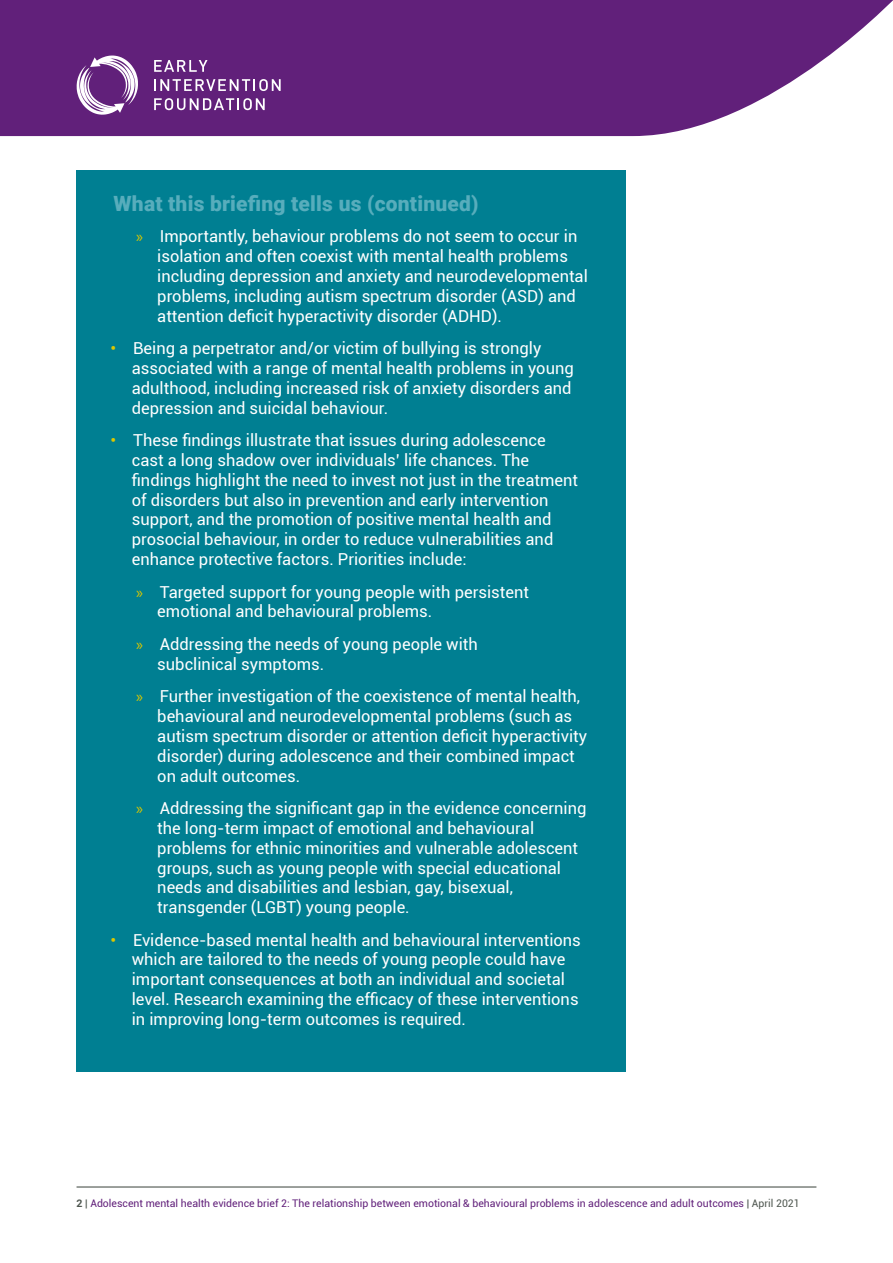
<style>
.page{position:relative;width:893px;height:1263px;background:#fff}
.page>*{position:absolute;margin:0;border:0;box-sizing:border-box;transform-origin:0 0}
.t1{font:900 21px "Roboto";letter-spacing:.01em;color:#58adbc}
.t2{font:16.5px/19.8px "Roboto";color:#fff}
.t3{font:10.5px "Roboto";color:#61207a}
.s1{font-family:"Myriad Pro";color:#dcc700}
.s2{font-weight:500;color:#dcc700}
.s3{font-weight:700;color:#4f5750}
.s4{color:#4f5750}
</style>
<div class="page">
<hr style="left:77px;top:1186px;width:739px;height:1px;background:#4f5750">
<svg style="left:0;top:0;width:893px;height:136px;background:#723888"></svg>
<svg style="left:77px;top:56px;width:61px;height:59px"></svg>
<svg style="left:154px;top:60px;width:54px;height:12px"></svg>
<svg style="left:154px;top:79px;width:127px;height:12px"></svg>
<svg style="left:154px;top:98px;width:111px;height:12px"></svg>
<div style="left:77px;top:170px;width:549px;height:901px;background:#007f92"></div>
<p class="t1" style="left:113px;top:189px;width:366px">What this briefing tells us (continued)</p>
<p class="t2" style="left:157px;top:226px;width:432px;text-indent:-21px"><span class="s1">»</span> Importantly, behaviour problems do not seem to occur in isolation and often coexist with mental health problems including depression and anxiety and neurodevelopmental problems, including autism spectrum disorder (ASD) and attention deficit hyperactivity disorder (ADHD).</p>
<p class="t2" style="left:132px;top:338px;width:443px;text-indent:-21px"><span class="s2">•</span> Being a perpetrator and/or victim of bullying is strongly associated with a range of mental health problems in young adulthood, including increased risk of anxiety disorders and depression and suicidal behaviour.</p>
<p class="t2" style="left:132px;top:430px;width:448px;text-indent:-21px"><span class="s2">•</span> These findings illustrate that issues during adolescence cast a long shadow over individuals’ life chances. The findings highlight the need to invest not just in the treatment of disorders but also in prevention and early intervention support, and the promotion of positive mental health and prosocial behaviour, in order to reduce vulnerabilities and enhance protective factors. Priorities include:</p>
<p class="t2" style="left:157px;top:581px;width:373px;text-indent:-21px"><span class="s1">»</span> Targeted support for young people with persistent emotional and behavioural problems.</p>
<p class="t2" style="left:157px;top:634px;width:322px;text-indent:-21px"><span class="s1">»</span> Addressing the needs of young people with subclinical symptoms.</p>
<p class="t2" style="left:157px;top:686px;width:431px;text-indent:-21px"><span class="s1">»</span> Further investigation of the coexistence of mental health, behavioural and neurodevelopmental problems (such as autism spectrum disorder or attention deficit hyperactivity disorder) during adolescence and their combined impact on adult outcomes.</p>
<p class="t2" style="left:157px;top:798px;width:431px;text-indent:-21px"><span class="s1">»</span> Addressing the significant gap in the evidence concerning the long-term impact of emotional and behavioural problems for ethnic minorities and vulnerable adolescent groups, such as young people with special educational needs and disabilities and lesbian, gay, bisexual, transgender (LGBT) young people.</p>
<p class="t2" style="left:132px;top:929px;width:451px;text-indent:-21px"><span class="s2">•</span> Evidence-based mental health and behavioural interventions which are tailored to the needs of young people could have important consequences at both an individual and societal level. Research examining the efficacy of these interventions in improving long-term outcomes is required.</p>
<p class="t3" style="left:77px;top:1196px;width:725px"><span class="s3">2</span> <span class="s4">|</span> Adolescent mental health evidence brief 2: The relationship between emotional &amp; behavioural problems in adolescence and adult outcomes <span class="s4">| April 2021</span></p>
</div>
